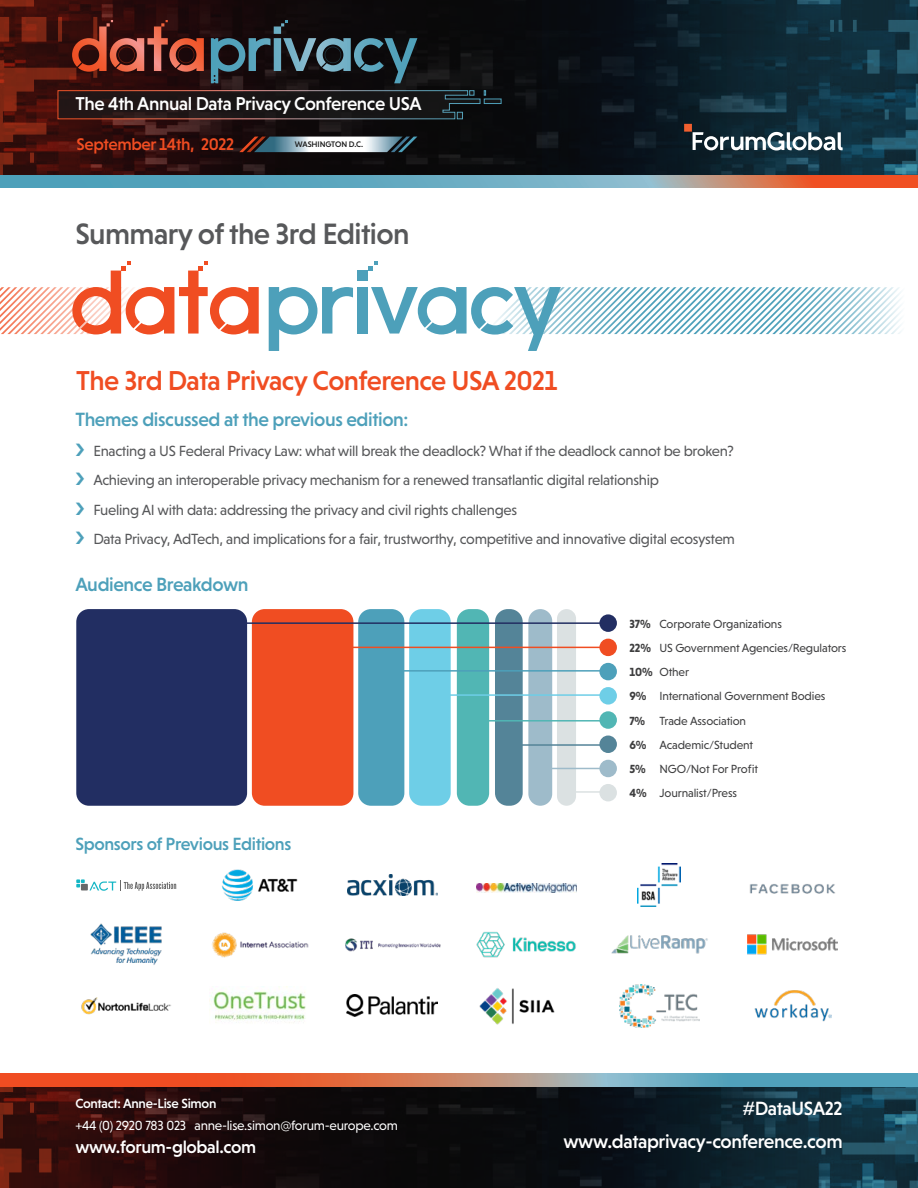
<style>
.page{position:relative;width:918px;height:1188px;background:#fff}
.page>*{position:absolute;margin:0;border:0;box-sizing:border-box;transform-origin:0 0}
.t1{font:500 30px "Niveau Grotesk";letter-spacing:-.02em;color:#57585a}
.t2{font:500 27.9px "Niveau Grotesk";letter-spacing:-.02em;color:#f04d22}
.t3{font:500 19.5px "Niveau Grotesk";letter-spacing:-.02em;color:#4da0ba}
.t4{font:500 19.5px "Niveau Grotesk";letter-spacing:-.02em;color:#fff}
.t5{font:500 18.9px "Niveau Grotesk";letter-spacing:-.02em;color:#fff}
.t6{font:500 18px "Niveau Grotesk";letter-spacing:-.02em;color:#4da0ba}
.t7{font:500 18px "Niveau Grotesk";letter-spacing:-.02em;color:#fff}
.t8{font:500 17.25px "Niveau Grotesk";letter-spacing:-.02em;color:#f04d22}
.t9{font:15px/29.5px "Niveau Grotesk";letter-spacing:-.02em;color:#57585a}
.t10{font:13.5px "Niveau Grotesk";letter-spacing:-.02em;color:#fff}
.t11{font:500 13.5px "Niveau Grotesk";letter-spacing:-.02em;color:#fff}
.t12{font:12px/24.2px "Niveau Grotesk";letter-spacing:-.01em;color:#3e3e3f}
.t13{font:500 8.25px "Niveau Grotesk";letter-spacing:-.01em;color:#1c1c1c}
.s1{font-weight:700}
</style>
<div class="page">
<svg style="left:97px;top:1086px;width:724px;height:102px;background:#121216"></svg>
<svg style="left:0;top:1086px;width:97px;height:102px;background:#41100c"></svg>
<svg style="left:821px;top:1086px;width:97px;height:102px;background:#184051"></svg>
<svg style="left:0;top:1074px;width:918px;height:12px;background:#b08072"></svg>
<svg style="left:502px;top:0;width:191px;height:175px;background:#091017"></svg>
<svg style="left:0;top:175px;width:918px;height:13px;background:#8499a1"></svg>
<div style="left:684px;top:124px;width:8px;height:8px;background:#f15f2f"></div>
<svg style="left:693px;top:0;width:225px;height:175px;background:#183643"></svg>
<svg style="left:0;top:0;width:502px;height:175px;background:#301e1e"></svg>
<div style="left:76px;top:609px;width:171px;height:197px;background:#222e62;border-radius:13px"></div>
<div style="left:252px;top:609px;width:101px;height:197px;background:#f04d22;border-radius:13px"></div>
<div style="left:358px;top:609px;width:46px;height:197px;background:#4da0ba;border-radius:13px"></div>
<div style="left:409px;top:609px;width:42px;height:197px;background:#6ecee7;border-radius:13px"></div>
<div style="left:457px;top:609px;width:32px;height:197px;background:#51b6b4;border-radius:13px"></div>
<div style="left:495px;top:609px;width:28px;height:197px;background:#548498;border-radius:13px"></div>
<div style="left:528px;top:609px;width:24px;height:197px;background:#9ebbca;border-radius:12px"></div>
<div style="left:557px;top:609px;width:19px;height:197px;background:#dbe1e2;border-radius:10px"></div>
<svg style="left:76px;top:879px;width:100px;height:12px"></svg>
<img style="left:90px;top:923px;width:72px;height:42px">
<img style="left:748px;top:934px;width:89px;height:21px">
<img style="left:476px;top:884px;width:100px;height:9px">
<img style="left:345px;top:938px;width:96px;height:14px">
<img style="left:346px;top:995px;width:92px;height:22px">
<img style="left:348px;top:875px;width:90px;height:21px">
<img style="left:476px;top:931px;width:100px;height:26px">
<img style="left:479px;top:988px;width:76px;height:37px">
<img style="left:210px;top:987px;width:96px;height:36px">
<img style="left:611px;top:935px;width:97px;height:19px">
<img style="left:754px;top:990px;width:77px;height:32px">
<img style="left:638px;top:864px;width:43px;height:43px">
<img style="left:222px;top:869px;width:76px;height:32px">
<img style="left:749px;top:884px;width:86px;height:10px">
<img style="left:212px;top:932px;width:96px;height:26px">
<img style="left:81px;top:997px;width:90px;height:18px">
<img style="left:620px;top:984px;width:80px;height:43px">
<div style="left:358px;top:287px;width:10px;height:47px;background:#4da0ba"></div>
<div style="left:358px;top:271px;width:10px;height:10px;background:#4da0ba"></div>
<svg style="left:368px;top:261px;width:9px;height:10px"></svg>
<svg style="left:269px;top:287px;width:84px;height:64px"></svg>
<svg style="left:0;top:261px;width:259px;height:73px"></svg>
<svg style="left:371px;top:287px;width:530px;height:64px"></svg>
<div style="left:599px;top:614px;width:18px;height:18px;background:#222e62;border-radius:50%"></div>
<div style="left:599px;top:639px;width:18px;height:17px;background:#f04d22;border-radius:50%"></div>
<div style="left:599px;top:663px;width:18px;height:17px;background:#4da0ba;border-radius:50%"></div>
<div style="left:599px;top:687px;width:18px;height:18px;background:#6ecee7;border-radius:50%"></div>
<div style="left:599px;top:711px;width:18px;height:18px;background:#51b6b4;border-radius:50%"></div>
<div style="left:599px;top:736px;width:18px;height:17px;background:#548498;border-radius:50%"></div>
<div style="left:599px;top:760px;width:18px;height:17px;background:#9ebbca;border-radius:50%"></div>
<div style="left:599px;top:784px;width:18px;height:17px;background:#dbe1e2;border-radius:50%"></div>
<hr style="left:234px;top:622px;width:375px;height:2px;background:#222e62">
<hr style="left:325px;top:647px;width:284px;height:1px;background:#f04d22">
<hr style="left:381px;top:670px;width:228px;height:2px;background:#4da0ba">
<hr style="left:442px;top:694px;width:167px;height:2px;background:#6ecee7">
<hr style="left:482px;top:720px;width:127px;height:2px;background:#51b6b4">
<hr style="left:515px;top:744px;width:94px;height:2px;background:#548498">
<hr style="left:543px;top:768px;width:66px;height:1px;background:#9ebbca">
<hr style="left:567px;top:791px;width:42px;height:2px;background:#dbe1e2">
<p class="t5" style="left:75px;top:93px;width:348px">The 4th Annual Data Privacy Conference USA</p>
<p class="t8" style="left:76px;top:134px;width:159px">September 14th, 2022</p>
<p class="t13" style="left:295px;top:140px;width:70px">WASHINGTON D.C.</p>
<h1 class="t1" style="left:75px;top:216px;width:336px">Summary of the 3rd Edition</h1>
<h2 class="t2" style="left:76px;top:364px;width:483px">The 3rd Data Privacy Conference USA 2021</h2>
<h3 class="t3" style="left:75px;top:408px;width:335px">Themes discussed at the previous edition:</h3>
<p class="t9" style="left:93px;top:436px;width:643px">Enacting a US Federal Privacy Law: what will break the deadlock? What if the deadlock cannot be broken?<br>Achieving an interoperable privacy mechanism for a renewed transatlantic digital relationship<br>Fueling AI with data: addressing the privacy and civil rights challenges<br>Data Privacy, AdTech, and implications for a fair, trustworthy, competitive and innovative digital ecosystem</p>
<h3 class="t3" style="left:75px;top:573px;width:175px">Audience Breakdown</h3>
<p class="t6" style="left:75px;top:834px;width:218px">Sponsors of Previous Editions</p>
<p class="t11" style="left:75px;top:1096px;width:143px">Contact: Anne-Lise Simon</p>
<p class="t10" style="left:75px;top:1117px;width:324px">+44 (0) 2920 783 023 anne-lise.simon@forum-europe.com</p>
<p class="t7" style="left:75px;top:1137px;width:182px">www.forum-global.com</p>
<p class="t12" style="left:629px;top:611px;width:218px"><span class="s1">37%</span> Corporate Organizations<br><span class="s1">22%</span> US Government Agencies/Regulators<br><span class="s1">10%</span> Other<br><span class="s1">9%</span> International Government Bodies<br><span class="s1">7%</span> Trade Association<br><span class="s1">6%</span> Academic/Student<br><span class="s1">5%</span> NGO/Not For Profit<br><span class="s1">4%</span> Journalist/Press</p>
<h3 class="t4" style="left:742px;top:1098px;width:102px">#DataUSA22</h3>
<h3 class="t4" style="left:563px;top:1131px;width:281px">www.dataprivacy-conference.com</h3>
</div>
